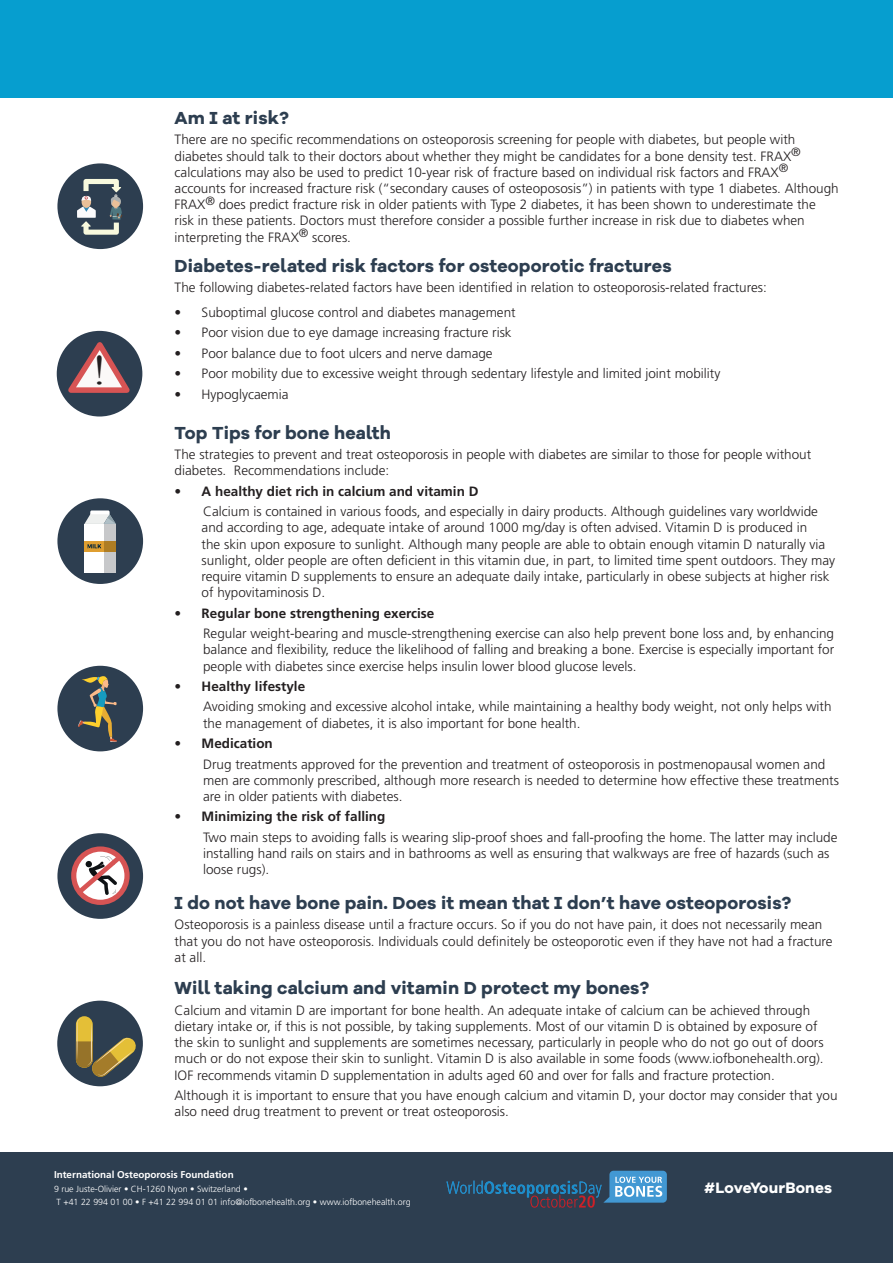
<style>
.page{position:relative;width:893px;height:1263px;background:#fff}
.page>*{position:absolute;margin:0;border:0;box-sizing:border-box;transform-origin:0 0}
.t1{font:41.85px "Times New Roman";color:#231f20}
.t2{font:700 18px "Galano Grotesque Alt";letter-spacing:.01em;color:#2d3e50}
.t3{font:700 15.45px "Galano Grotesque Alt";letter-spacing:.01em;color:#fff}
.t4{font:300 13.5px/16.2px "Frutiger";color:#231f20}
.t5{font:700 13.5px "Frutiger";color:#231f20}
.t6{font:700 9.9px "Frutiger";color:#fff}
.t7{font:300 8.85px "Frutiger";color:#fff}
</style>
<div class="page">
<div style="left:0;top:1152px;width:893px;height:111px;background:#2d3e50"></div>
<div style="left:0;top:0;width:893px;height:97px;background:#069ecf"></div>
<div style="left:57px;top:498px;width:86px;height:86px;background:#2d3e50;border-radius:50%"></div>
<div style="left:57px;top:163px;width:86px;height:86px;background:#2d3e50;border-radius:50%"></div>
<svg style="left:77px;top:179px;width:46px;height:56px"></svg>
<div style="left:57px;top:666px;width:86px;height:85px;background:#2d3e50;border-radius:50%"></div>
<svg style="left:78px;top:676px;width:39px;height:66px"></svg>
<div style="left:57px;top:1001px;width:86px;height:85px;background:#2d3e50;border-radius:50%"></div>
<svg style="left:76px;top:1016px;width:17px;height:52px"></svg>
<svg style="left:76px;top:1018px;width:61px;height:60px"></svg>
<div style="left:57px;top:833px;width:86px;height:86px;background:#2d3e50;border-radius:50%"></div>
<svg style="left:71px;top:846px;width:59px;height:59px"></svg>
<div style="left:57px;top:331px;width:85px;height:85px;background:#2d3e50;border-radius:50%"></div>
<svg style="left:63px;top:334px;width:74px;height:64px"></svg>
<img style="left:530px;top:1203px;width:65px;height:5px">
<svg style="left:446px;top:1171px;width:221px;height:32px"></svg>
<div style="left:90px;top:510px;width:20px;height:6px;background:#fff;border-radius:2px"></div>
<div style="left:103px;top:524px;width:13px;height:48px;background:#c7c8ca"></div>
<div style="left:84px;top:524px;width:20px;height:48px;background:#fff"></div>
<svg style="left:84px;top:514px;width:32px;height:10px"></svg>
<div style="left:104px;top:541px;width:12px;height:11px;background:#af7d23"></div>
<div style="left:84px;top:541px;width:20px;height:11px;background:#df9e30"></div>
<svg style="left:87px;top:544px;width:15px;height:4px"></svg>
<p class="t1" style="left:93px;top:342px;width:15px">!</p>
<p class="t2" style="left:175px;top:106px;width:116px">Am I at risk?</p>
<p class="t4" style="left:175px;top:132px;width:666px">There are no specific recommendations on osteoporosis screening for people with diabetes, but people with diabetes should talk to their doctors about whether they might be candidates for a bone density test. FRAX<sup>® </sup>calculations may also be used to predict 10-year risk of fracture based on individual risk factors and FRAX<sup>® </sup>accounts for increased fracture risk (“secondary causes of osteopososis”) in patients with type 1 diabetes. Although FRAX<sup>®</sup> does predict fracture risk in older patients with Type 2 diabetes, it has been shown to underestimate the<br>risk in these patients. Doctors must therefore consider a possible further increase in risk due to diabetes when interpreting the FRAX<sup>®</sup> scores.</p>
<p class="t2" style="left:175px;top:254px;width:498px">Diabetes-related risk factors for osteoporotic fractures</p>
<p class="t4" style="left:175px;top:279px;width:594px">The following diabetes-related factors have been identified in relation to osteoporosis-related fractures:</p>
<p class="t4" style="left:175px;top:304px;width:343px">• Suboptimal glucose control and diabetes management</p>
<p class="t4" style="left:175px;top:324px;width:339px">• Poor vision due to eye damage increasing fracture risk</p>
<p class="t4" style="left:175px;top:345px;width:320px">• Poor balance due to foot ulcers and nerve damage</p>
<p class="t4" style="left:175px;top:365px;width:547px">• Poor mobility due to excessive weight through sedentary lifestyle and limited joint mobility</p>
<p class="t4" style="left:175px;top:386px;width:115px">• Hypoglycaemia</p>
<p class="t2" style="left:175px;top:421px;width:218px">Top Tips for bone health</p>
<p class="t4" style="left:175px;top:446px;width:638px">The strategies to prevent and treat osteoporosis in people with diabetes are similar to those for people without diabetes. Recommendations include:</p>
<p class="t5" style="left:175px;top:483px;width:305px">• A healthy diet rich in calcium and vitamin D</p>
<p class="t4" style="left:202px;top:503px;width:635px">Calcium is contained in various foods, and especially in dairy products. Although guidelines vary worldwide and according to age, adequate intake of around 1000 mg/day is often advised. Vitamin D is produced in<br>the skin upon exposure to sunlight. Although many people are able to obtain enough vitamin D naturally via sunlight, older people are often deficient in this vitamin due, in part, to limited time spent outdoors. They may require vitamin D supplements to ensure an adequate daily intake, particularly in obese subjects at higher risk of hypovitaminosis D.</p>
<p class="t5" style="left:175px;top:605px;width:261px">• Regular bone strengthening exercise</p>
<p class="t4" style="left:203px;top:625px;width:633px;text-align:justify">Regular weight-bearing and muscle-strengthening exercise can also help prevent bone loss and, by enhancing balance and flexibility, reduce the likelihood of falling and breaking a bone. Exercise is especially important for people with diabetes since exercise helps insulin lower blood glucose levels.</p>
<p class="t5" style="left:175px;top:678px;width:132px">• Healthy lifestyle</p>
<p class="t4" style="left:203px;top:699px;width:630px">Avoiding smoking and excessive alcohol intake, while maintaining a healthy body weight, not only helps with the management of diabetes, it is also important for bone health.</p>
<p class="t5" style="left:175px;top:735px;width:100px">• Medication</p>
<p class="t4" style="left:203px;top:756px;width:637px">Drug treatments approved for the prevention and treatment of osteoporosis in postmenopausal women and men are commonly prescribed, although more research is needed to determine how effective these treatments are in older patients with diabetes.</p>
<p class="t5" style="left:175px;top:809px;width:212px">• Minimizing the risk of falling</p>
<p class="t4" style="left:203px;top:829px;width:636px">Two main steps to avoiding falls is wearing slip-proof shoes and fall-proofing the home. The latter may include installing hand rails on stairs and in bathrooms as well as ensuring that walkways are free of hazards (such as loose rugs).</p>
<p class="t2" style="left:175px;top:891px;width:618px">I do not have bone pain. Does it mean that I don’t have osteoporosis?</p>
<p class="t4" style="left:175px;top:916px;width:659px">Osteoporosis is a painless disease until a fracture occurs. So if you do not have pain, it does not necessarily mean that you do not have osteoporosis. Individuals could definitely be osteoporotic even if they have not had a fracture at all.</p>
<p class="t2" style="left:175px;top:977px;width:476px">Will taking calcium and vitamin D protect my bones?</p>
<p class="t4" style="left:175px;top:1002px;width:650px">Calcium and vitamin D are important for bone health. An adequate intake of calcium can be achieved through dietary intake or, if this is not possible, by taking supplements. Most of our vitamin D is obtained by exposure of the skin to sunlight and supplements are sometimes necessary, particularly in people who do not go out of doors much or do not expose their skin to sunlight. Vitamin D is also available in some foods (www.iofbonehealth.org).<br>IOF recommends vitamin D supplementation in adults aged 60 and over for falls and fracture protection.</p>
<p class="t4" style="left:175px;top:1087px;width:664px">Although it is important to ensure that you have enough calcium and vitamin D, your doctor may consider that you also need drug treatment to prevent or treat osteoporosis.</p>
<p class="t6" style="left:54px;top:1169px;width:181px">International Osteoporosis Foundation</p>
<p class="t7" style="left:54px;top:1184px;width:195px">9 rue Juste-Olivier • CH-1260 Nyon • Switzerland •</p>
<p class="t7" style="left:56px;top:1197px;width:356px">T +41 22 994 01 00 • F +41 22 994 01 01 info@iofbonehealth.org • www.iofbonehealth.org</p>
<p class="t3" style="left:704px;top:1178px;width:129px">#LoveYourBones</p>
</div>
